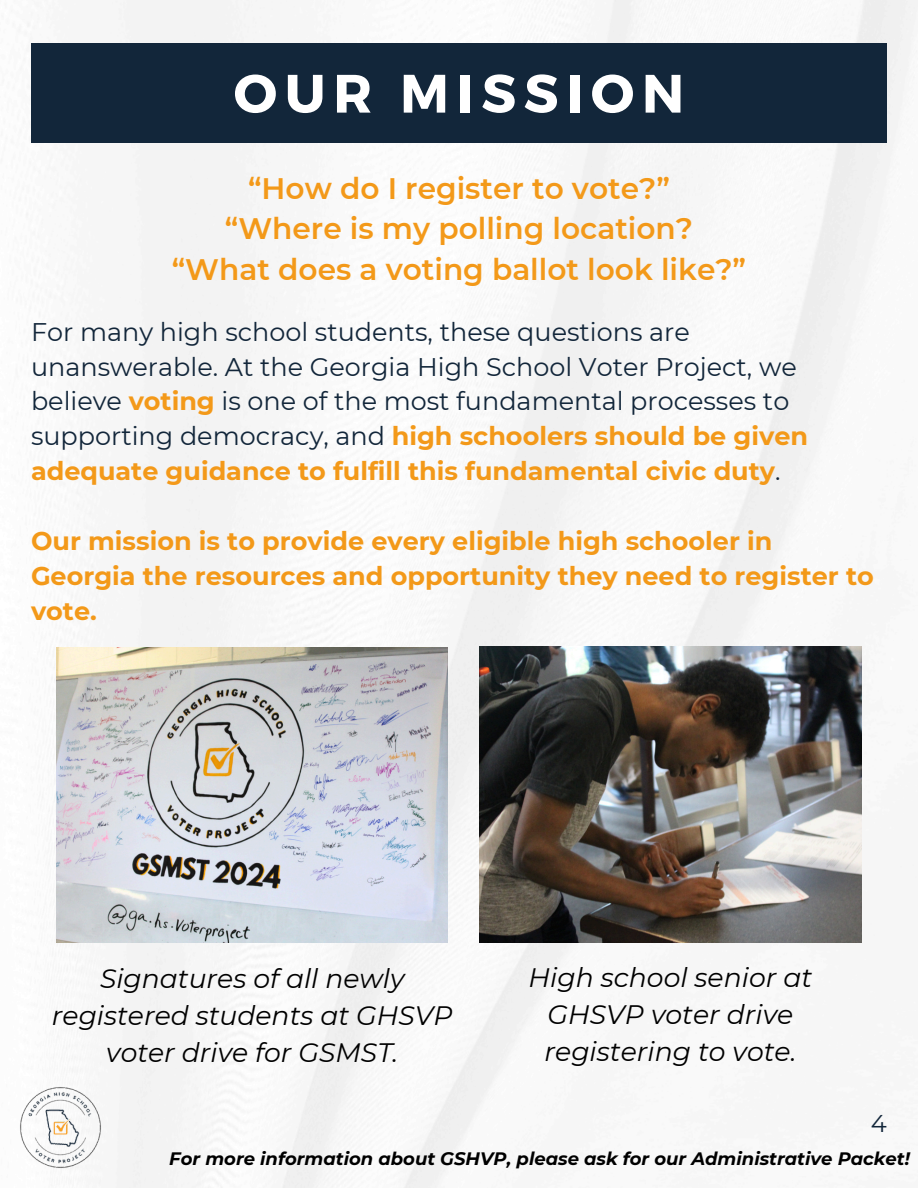
<style>
.page{position:relative;width:918px;height:1188px;background:#fff}
.page>*{position:absolute;margin:0;border:0;box-sizing:border-box;transform-origin:0 0}
.t1{font:700 54px "Montserrat";letter-spacing:.14em;color:#fff}
.t2{font:600 29.55px/40.5px "Montserrat";color:#f39919;text-align:center}
.t3{font:italic 26.7px/37.2px "Montserrat";color:#000;text-align:center}
.t4{font:25.5px/34.8px "Montserrat";color:#12263a}
.t5{font:700 25.5px/34.8px "Montserrat";color:#f39919}
.t6{font:24.3px "Montserrat";color:#12263a}
.t7{font:italic 700 18px "Montserrat";color:#000}
.s1{font-weight:700;color:#f39919}
</style>
<div class="page">
<img style="left:19px;top:0;width:899px;height:1188px">
<div style="left:31px;top:43px;width:856px;height:100px;background:#12263a"></div>
<img style="left:19px;top:1067px;width:101px;height:121px">
<img style="left:56px;top:648px;width:392px;height:295px">
<img style="left:479px;top:647px;width:383px;height:296px">
<h1 class="t1" style="left:234px;top:58px;width:452px">OUR MISSION</h1>
<h2 class="t2" style="left:172px;top:168px;width:576px">“How do I register to vote?”<br>“Where is my polling location?<br>“What does a voting ballot look like?”</h2>
<h5 class="t4" style="left:31px;top:314px;width:779px">For many high school students, these questions are unanswerable. At the Georgia High School Voter Project, we believe <span class="s1">voting</span> is one of the most fundamental processes to supporting democracy, and <span class="s1">high schoolers should be given adequate guidance to fulfill this fundamental civic duty</span>.</h5>
<h4 class="t5" style="left:31px;top:523px;width:844px">Our mission is to provide every eligible high schooler in<br>Georgia the resources and opportunity they need to register to vote.</h4>
<h5 class="t3" style="left:52px;top:960px;width:402px">Signatures of all newly registered students at GHSVP voter drive for GSMST.</h5>
<p class="t3" style="left:529px;top:958px;width:285px">High school senior at<br>GHSVP voter drive registering to vote.</p>
<p class="t6" style="left:871px;top:1108px;width:18px">4</p>
<p class="t7" style="left:169px;top:1148px;width:742px">For more information about GSHVP, please ask for our Administrative Packet!</p>
</div>
